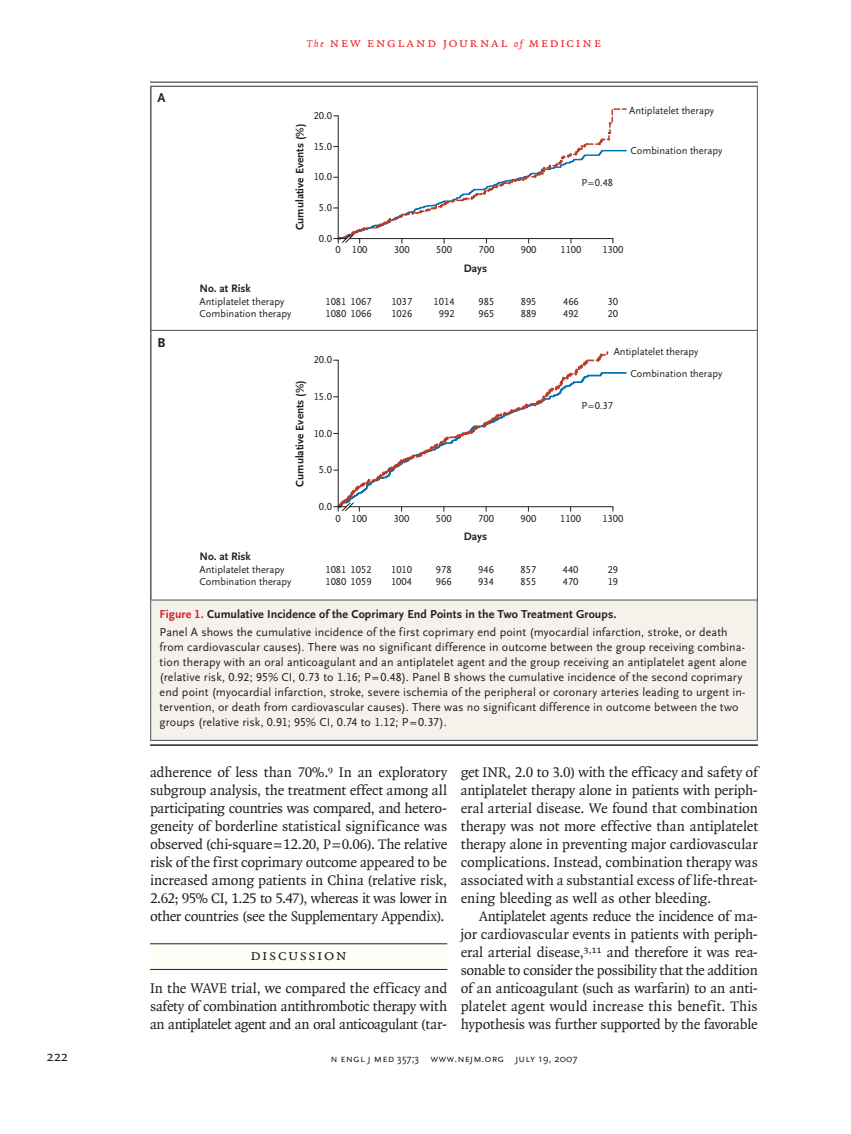
<style>
.page{position:relative;width:851px;height:1134px;background:#fff}
.page>*{position:absolute;margin:0;border:0;box-sizing:border-box;transform-origin:0 0}
.t1{font:15.75px "OTNEJM Quadraat Small Cap";letter-spacing:.08em;color:#231f20}
.t2{font:15px/18px "OTNEJM Quadraat";letter-spacing:-.015em;color:#231f20;text-align:justify}
.t3{font:14.25px "OTNEJM Quadraat Cap";color:#231f20}
.t4{font:13.5px "OTNEJM Quadraat Cap";letter-spacing:.11em;color:#ee1d23}
.t5{font:700 13.5px "OTNEJM Scala Sans LF";color:#231f20}
.t6{font:12px/15px "OTNEJM Scala Sans LF";letter-spacing:.01em;color:#231f20}
.t7{font:700 11.25px "OTNEJM Scala Sans LF";color:#231f20}
.t8{font:10.8px "OTNEJM Scala Sans LF Cap";letter-spacing:.01em;color:#231f20}
.t9{font:10.5px/12px "OTNEJM Scala Sans LF";color:#231f20}
.t10{font:700 10.5px "OTNEJM Scala Sans LF";color:#231f20}
.t11{font:9px/15.6px "OTNEJM Scala Sans LF";color:#231f20}
.s1{font-family:"OTNEJM Quadraat";font-style:italic;font-size:10.5px}
.s2{font-weight:700;color:#d1232a}
.s3{font-weight:700}
.s4{font-family:"OTNEJM Scala Sans OSF"}
</style>
<div class="page">
<div style="left:150px;top:944px;width:297px;height:27px;background:#fffef6"></div>
<hr style="left:150px;top:944px;width:297px;height:1px;background:#231f20">
<hr style="left:150px;top:969px;width:297px;height:1px;background:#231f20">
<hr style="left:150px;top:82px;width:608px;height:1px;background:#231f20">
<hr style="left:151px;top:330px;width:606px;height:1px;background:#636366">
<svg style="left:333px;top:108px;width:294px;height:135px"></svg>
<svg style="left:333px;top:351px;width:280px;height:161px"></svg>
<div style="left:151px;top:600px;width:606px;height:140px;background:#f5f1eb"></div>
<hr style="left:150px;top:740px;width:607px;height:1px;background:#636366">
<hr style="left:150px;top:599px;width:607px;height:2px;background:#636366">
<hr style="left:150px;top:601px;width:1px;height:139px;background:#636366">
<hr style="left:756px;top:601px;width:1px;height:139px;background:#636366">
<hr style="left:150px;top:745px;width:608px;height:1px;background:#231f20">
<p class="t5" style="left:158px;top:91px;width:10px">A</p>
<p class="t5" style="left:158px;top:335px;width:9px">B</p>
<p class="t4" style="left:307px;top:35px;width:295px"><span class="s1">The</span> new england journal <span class="s1">of</span> medicine</p>
<p class="t9" style="left:314px;top:110px;width:20px">20.0</p>
<p class="t7" style="left:294px;top:230px;width:108px;rotate:-90deg">Cumulative Events (%)</p>
<p class="t9" style="left:314px;top:141px;width:20px">15.0</p>
<p class="t9" style="left:314px;top:171px;width:20px">10.0</p>
<p class="t9" style="left:319px;top:202px;width:15px">5.0</p>
<p class="t9" style="left:319px;top:233px;width:15px">0.0</p>
<p class="t9" style="left:581px;top:176px;width:33px">P=0.48</p>
<p class="t9" style="left:629px;top:104px;width:86px">Antiplatelet therapy</p>
<p class="t9" style="left:630px;top:144px;width:93px">Combination therapy</p>
<p class="t9" style="left:335px;top:244px;width:33px">0 100</p>
<p class="t9" style="left:394px;top:244px;width:17px">300</p>
<p class="t9" style="left:436px;top:244px;width:17px">500</p>
<p class="t9" style="left:478px;top:244px;width:17px">700</p>
<p class="t9" style="left:520px;top:244px;width:17px">900</p>
<p class="t9" style="left:560px;top:244px;width:22px">1100</p>
<p class="t9" style="left:602px;top:244px;width:22px">1300</p>
<p class="t7" style="left:200px;top:282px;width:53px">No. at Risk</p>
<p class="t9" style="left:200px;top:295px;width:93px">Antiplatelet therapy<br>Combination therapy</p>
<p class="t9" style="left:325px;top:295px;width:48px">1081 1067<br>1080 1066</p>
<p class="t9" style="left:314px;top:354px;width:20px">20.0</p>
<p class="t7" style="left:294px;top:487px;width:108px;rotate:-90deg">Cumulative Events (%)</p>
<p class="t9" style="left:314px;top:391px;width:20px">15.0</p>
<p class="t9" style="left:314px;top:427px;width:20px">10.0</p>
<p class="t9" style="left:319px;top:464px;width:15px">5.0</p>
<p class="t9" style="left:319px;top:501px;width:15px">0.0</p>
<p class="t9" style="left:391px;top:295px;width:22px">1037<br>1026</p>
<p class="t9" style="left:433px;top:295px;width:22px;text-align:center">1014<br>992</p>
<p class="t7" style="left:464px;top:262px;width:25px">Days</p>
<p class="t9" style="left:478px;top:295px;width:17px">985<br>965</p>
<p class="t9" style="left:520px;top:295px;width:17px">895<br>889</p>
<p class="t9" style="left:563px;top:295px;width:17px">466<br>492</p>
<p class="t9" style="left:607px;top:295px;width:12px">30<br>20</p>
<p class="t9" style="left:613px;top:346px;width:86px">Antiplatelet therapy</p>
<p class="t9" style="left:630px;top:368px;width:93px">Combination therapy</p>
<p class="t9" style="left:581px;top:400px;width:33px">P=0.37</p>
<p class="t9" style="left:335px;top:512px;width:7px">0</p>
<p class="t9" style="left:351px;top:512px;width:17px">100</p>
<p class="t9" style="left:393px;top:512px;width:17px">300</p>
<p class="t9" style="left:436px;top:512px;width:17px">500</p>
<p class="t9" style="left:478px;top:512px;width:17px">700</p>
<p class="t9" style="left:520px;top:512px;width:17px">900</p>
<p class="t9" style="left:560px;top:512px;width:22px">1100</p>
<p class="t9" style="left:602px;top:512px;width:22px">1300</p>
<p class="t7" style="left:464px;top:531px;width:25px">Days</p>
<p class="t7" style="left:200px;top:550px;width:53px">No. at Risk</p>
<p class="t9" style="left:200px;top:564px;width:93px">Antiplatelet therapy<br>Combination therapy</p>
<p class="t9" style="left:325px;top:564px;width:48px">1081 1052<br>1080 1059</p>
<p class="t9" style="left:391px;top:564px;width:22px">1010<br>1004</p>
<p class="t9" style="left:436px;top:564px;width:17px">978<br>966</p>
<p class="t9" style="left:478px;top:564px;width:17px">946<br>934</p>
<p class="t9" style="left:520px;top:564px;width:17px">857<br>855</p>
<p class="t9" style="left:562px;top:564px;width:17px">440<br>470</p>
<p class="t9" style="left:607px;top:564px;width:12px">29<br>19</p>
<p class="t6" style="left:160px;top:605px;width:569px;line-height:18px"><span class="s2">Figure 1.</span> <span class="s3">Cumulative Incidence of the Coprimary End Points in the Two Treatment Groups.<br></span>Panel A shows the cumulative incidence of the first coprimary end point (myocardial infarction, stroke, or death</p>
<p class="t6" style="left:160px;top:640px;width:588px">from cardiovascular causes). There was no significant difference in outcome between the group receiving combina&shy;tion therapy with an oral anticoagulant and an antiplatelet agent and the group receiving an antiplatelet agent alone (relative risk, 0.92; 95% CI, 0.73 to 1.16; P=0.48). Panel B shows the cumulative incidence of the second coprimary end point (myocardial infarction, stroke, severe ischemia of the peripheral or coronary arteries leading to urgent in&shy;tervention, or death from cardiovascular causes). There was no significant difference in outcome between the two groups (relative risk, 0.91; 95% CI, 0.74 to 1.12; P=0.37).</p>
<p class="t11" style="left:334px;top:622px;width:18px">ICM</p>
<p class="t11" style="left:334px;top:652px;width:23px">CASE<br>EMail</p>
<p class="t11" style="left:579px;top:631px;width:16px;line-height:12.8px">2nd<br>3rd</p>
<p class="t11" style="left:334px;top:636px;width:25px">REG F</p>
<p class="t11" style="left:537px;top:653px;width:30px">Revised</p>
<p class="t9" style="left:456px;top:664px;width:20px;line-height:14.9px">Line<br>H/T</p>
<p class="t9" style="left:456px;top:691px;width:33px">Combo</p>
<p class="t10" style="left:553px;top:670px;width:22px">SIZE</p>
<p class="t9" style="left:369px;top:676px;width:54px">ARTIST: ts</p>
<p class="t9" style="left:501px;top:680px;width:20px">H/T</p>
<p class="t9" style="left:553px;top:683px;width:23px">22p3</p>
<p class="t11" style="left:334px;top:684px;width:21px">Enon</p>
<p class="t10" style="left:402px;top:709px;width:115px">AUTHOR, PLEASE NOTE:</p>
<p class="t9" style="left:320px;top:761px;width:52px">JOB: 35703</p>
<p class="t2" style="left:150px;top:763px;width:299px">adherence of less than 70%.<sup>9</sup> In an exploratory subgroup analysis, the treatment effect among all participating countries was compared, and hetero&shy;geneity of borderline statistical significance was observed (chi-square=12.20, P=0.06). The relative risk of the first coprimary outcome appeared to be increased among patients in China (relative risk, 2.62; 95% CI, 1.25 to 5.47), whereas it was lower in other countries (see the Supplementary Appendix).</p>
<p class="t1" style="left:250px;top:946px;width:98px">Discussion</p>
<p class="t2" style="left:150px;top:979px;width:299px">In the WAVE trial, we compared the efficacy and safety of combination antithrombotic therapy with an antiplatelet agent and an oral anticoagulant (tar-</p>
<p class="t9" style="left:553px;top:761px;width:39px">07-19-07</p>
<p class="t9" style="left:518px;top:761px;width:32px">ISSUE:</p>
<p class="t2" style="left:460px;top:763px;width:299px">get INR, 2.0 to 3.0) with the efficacy and safety of antiplatelet therapy alone in patients with periph&shy;eral arterial disease. We found that combination therapy was not more effective than antiplatelet therapy alone in preventing major cardiovascular complications. Instead, combination therapy was associated with a substantial excess of life-threat&shy;ening bleeding as well as other bleeding.</p>
<p class="t2" style="left:460px;top:907px;width:299px;text-indent:18px">Antiplatelet agents reduce the incidence of ma&shy;jor cardiovascular events in patients with periph&shy;eral arterial disease,<sup>3,11</sup> and therefore it was rea&shy;sonable to consider the possibility that the addition of an anticoagulant (such as warfarin) to an anti&shy;platelet agent would increase this benefit. This hypothesis was further supported by the favorable</p>
<p class="t3" style="left:46px;top:1048px;width:23px">222</p>
<p class="t8" style="left:330px;top:1053px;width:249px">n engl j med <span class="s4">357;3</span> www.nejm.org july <span class="s4">19, 2007</span></p>
</div>
